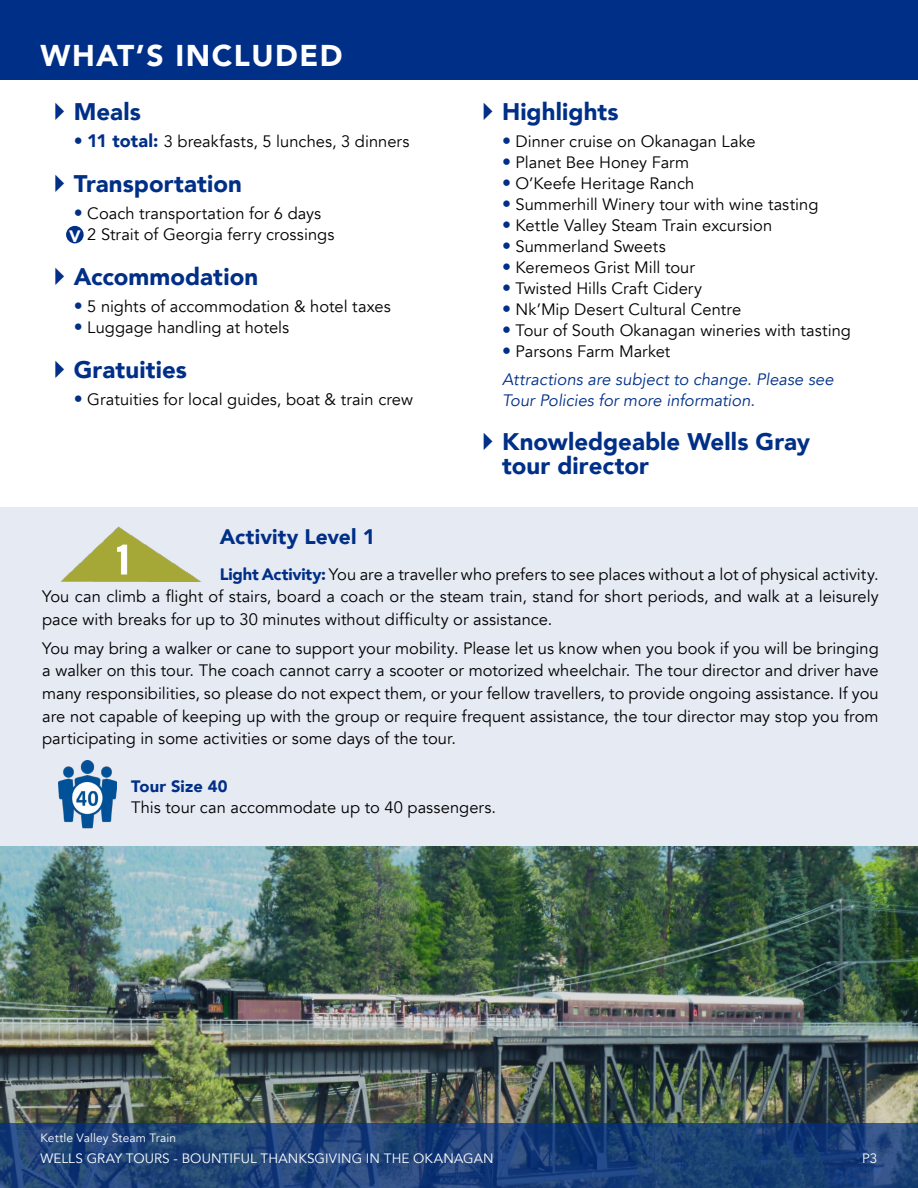
<style>
.page{position:relative;width:918px;height:1188px;background:#fff}
.page>*{position:absolute;margin:0;border:0;box-sizing:border-box;transform-origin:0 0}
.t1{font:900 30px "Avenir";letter-spacing:.05em;color:#fff}
.t2{font:900 24px/24px "Avenir";letter-spacing:.005em;color:#002f87}
.t3{font:900 21px "Avenir";letter-spacing:.005em;color:#002f87}
.t4{font:16.5px/22.5px "Avenir";color:#000;text-align:justify}
.t5{font:italic 16.5px/27.8px "Avenir";color:#002f87}
.t6{font:900 16.5px "Avenir";letter-spacing:.005em;color:#002f87}
.t7{font:900 16.5px "Avenir";color:#fff}
.t8{font:13.5px "Avenir";letter-spacing:.005em;color:#fff}
.t9{font:12px "Avenir";letter-spacing:.01em;color:#fff}
.s1{font-weight:900;font-size:18px;color:#002f87}
.s2{font-weight:900;font-style:normal;font-size:18px}
.s3{font-style:normal;color:#000}
.s4{font-weight:900;color:#002f87}
</style>
<div class="page">
<img style="left:0;top:845px;width:918px;height:278px">
<svg style="left:0;top:1123px;width:918px;height:65px;background:#1d4278"></svg>
<div style="left:0;top:0;width:918px;height:79px;background:#002f87"></div>
<div style="left:0;top:507px;width:918px;height:338px;background:#e6eaf3"></div>
<img style="left:61px;top:526px;width:141px;height:56px">
<img style="left:59px;top:761px;width:58px;height:68px">
<div style="left:66px;top:226px;width:18px;height:17px;background:#002f87;border-radius:50%"></div>
<h1 class="t1" style="left:40px;top:30px;width:304px">WHAT’S INCLUDED</h1>
<h2 class="t2" style="left:74px;top:99px;width:69px">Meals</h2>
<p class="t4" style="left:74px;top:131px;width:337px"><span class="s1">• 11 total:</span> 3 breakfasts, 5 lunches, 3 dinners</p>
<h2 class="t2" style="left:74px;top:171px;width:170px">Transportation</h2>
<p class="t4" style="left:74px;top:203px;width:249px"><span class="s1">•</span> Coach transportation for 6 days</p>
<p class="t4" style="left:74px;top:224px;width:262px"><span class="s1">•</span> 2 Strait of Georgia ferry crossings</p>
<h2 class="t2" style="left:74px;top:264px;width:186px">Accommodation</h2>
<p class="t4" style="left:74px;top:296px;width:319px"><span class="s1">•</span> 5 nights of accommodation &amp; hotel taxes</p>
<p class="t4" style="left:74px;top:317px;width:217px"><span class="s1">•</span> Luggage handling at hotels</p>
<h2 class="t2" style="left:74px;top:357px;width:115px">Gratuities</h2>
<p class="t4" style="left:74px;top:389px;width:341px"><span class="s1">•</span> Gratuities for local guides, boat &amp; train crew</p>
<p class="t7" style="left:69px;top:222px;width:13px">V</p>
<h2 class="t2" style="left:502px;top:99px;width:118px">Highlights</h2>
<p class="t4" style="left:502px;top:131px;width:255px"><span class="s1">•</span> Dinner cruise on Okanagan Lake</p>
<p class="t4" style="left:502px;top:152px;width:189px"><span class="s1">•</span> Planet Bee Honey Farm</p>
<p class="t4" style="left:502px;top:173px;width:194px"><span class="s1">•</span> O’Keefe Heritage Ranch</p>
<p class="t4" style="left:502px;top:194px;width:318px"><span class="s1">•</span> Summerhill Winery tour with wine tasting</p>
<p class="t4" style="left:502px;top:215px;width:272px"><span class="s1">•</span> Kettle Valley Steam Train excursion</p>
<p class="t4" style="left:502px;top:236px;width:165px"><span class="s1">•</span> Summerland Sweets</p>
<p class="t4" style="left:502px;top:257px;width:194px"><span class="s1">•</span> Keremeos Grist Mill tour</p>
<p class="t4" style="left:502px;top:278px;width:202px"><span class="s1">•</span> Twisted Hills Craft Cidery</p>
<p class="t4" style="left:502px;top:299px;width:241px"><span class="s1">•</span> Nk’Mip Desert Cultural Centre</p>
<p class="t4" style="left:502px;top:320px;width:350px"><span class="s1">•</span> Tour of South Okanagan wineries with tasting</p>
<p class="t5" style="left:502px;top:338px;width:333px"><span class="s2">•</span> <span class="s3">Parsons Farm Market<br></span>Attractions are subject to change. Please see</p>
<p class="t5" style="left:502px;top:387px;width:254px">Tour Policies for more information.</p>
<h2 class="t2" style="left:502px;top:429px;width:309px">Knowledgeable Wells Gray tour director</h2>
<p class="t3" style="left:220px;top:518px;width:157px">Activity Level 1</p>
<p class="t4" style="left:42px;top:563px;width:838px;text-indent:178px"><span class="s4">Light Activity:</span> You are a traveller who prefers to see places without a lot of physical activity.<br>You can climb a flight of stairs, board a coach or the steam train, stand for short periods, and walk at a leisurely pace with breaks for up to 30 minutes without difficulty or assistance.</p>
<p class="t4" style="left:42px;top:637px;width:838px">You may bring a walker or cane to support your mobility. Please let us know when you book if you will be bringing a walker on this tour. The coach cannot carry a scooter or motorized wheelchair. The tour director and driver have many responsibilities, so please do not expect them, or your fellow travellers, to provide ongoing assistance. If you are not capable of keeping up with the group or require frequent assistance, the tour director may stop you from participating in some activities or some days of the tour.</p>
<p class="t6" style="left:131px;top:772px;width:98px">Tour Size 40</p>
<p class="t4" style="left:131px;top:797px;width:366px">This tour can accommodate up to 40 passengers.</p>
<p class="t9" style="left:40px;top:1131px;width:137px">Kettle Valley Steam Train</p>
<p class="t8" style="left:40px;top:1150px;width:455px">WELLS GRAY TOURS - BOUNTIFUL THANKSGIVING IN THE OKANAGAN</p>
<p class="t8" style="left:862px;top:1150px;width:17px">P3</p>
</div>
